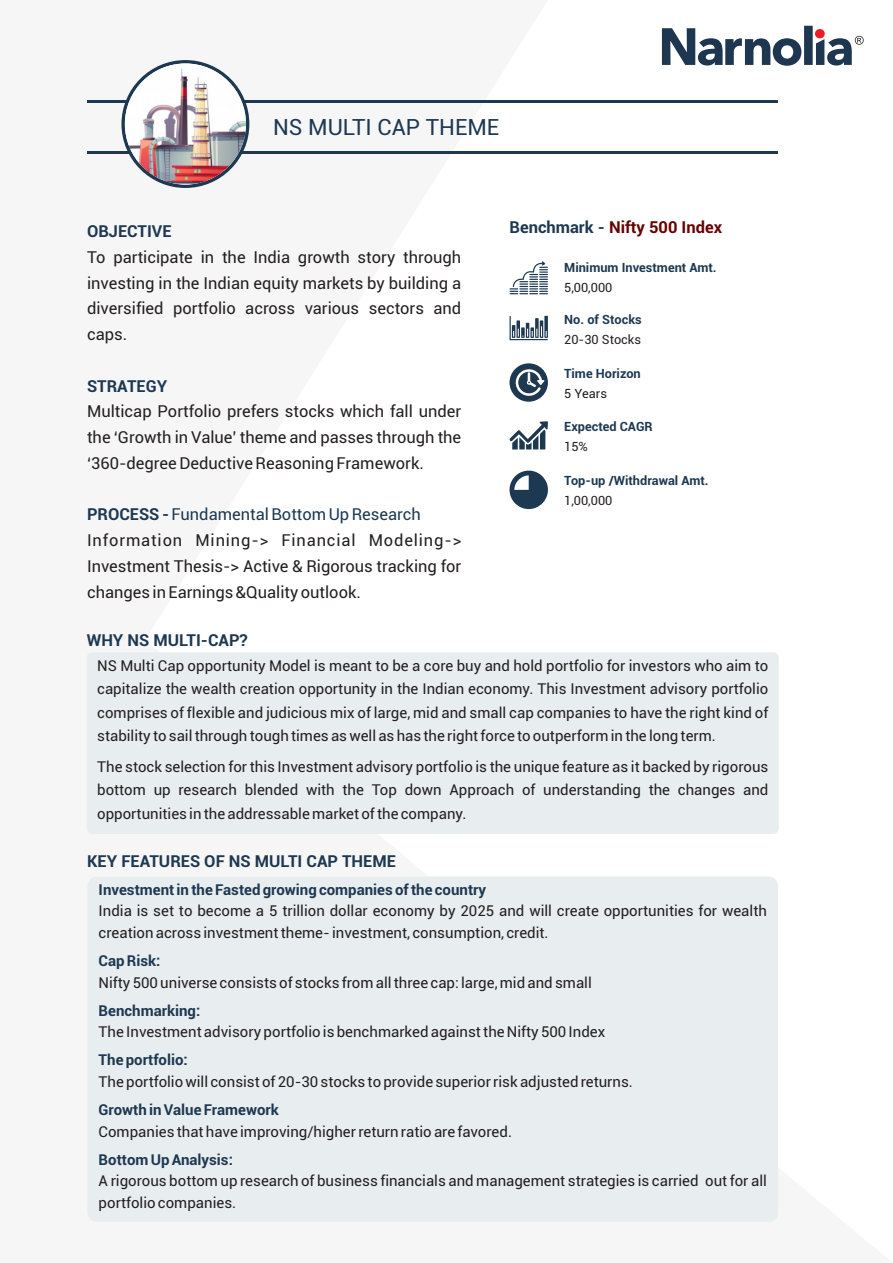
<style>
.page{position:relative;width:893px;height:1263px;background:#fff}
.page>*{position:absolute;margin:0;border:0;box-sizing:border-box;transform-origin:0 0}
.t1{font:22.5px "Roboto";color:#1d3851}
.t2{font:16.5px/25.8px "Roboto";color:#231f20;text-align:justify}
.t3{font:700 16.5px "Roboto";color:#1d3851}
.t4{font:16.5px "Roboto";color:#1d3851}
.t5{font:700 16.5px "Roboto";color:#670000}
.t6{font:15px/23.4px "Roboto";color:#231f20;text-align:justify}
.t7{font:700 15px "Roboto";color:#1d3851}
.t8{font:700 12.75px "Roboto";color:#1d3851}
.t9{font:12.75px "Roboto";color:#231f20}
.s1{font-weight:700}
.s2{color:#1d3851}
</style>
<div class="page">
<div style="left:87px;top:652px;width:692px;height:182px;background:#e8edf0;border-radius:5px"></div>
<div style="left:87px;top:876px;width:691px;height:346px;background:#e8edf0;border-radius:10px"></div>
<hr style="left:87px;top:100px;width:691px;height:3px;background:#1d3851">
<hr style="left:87px;top:152px;width:691px;height:2px;background:#1d3851">
<svg style="left:121px;top:60px;width:128px;height:128px"></svg>
<img style="left:125px;top:63px;width:121px;height:122px;border-radius:50%">
<svg style="left:509px;top:471px;width:39px;height:38px"></svg>
<svg style="left:509px;top:316px;width:39px;height:24px"></svg>
<svg style="left:509px;top:363px;width:39px;height:39px"></svg>
<svg style="left:509px;top:421px;width:39px;height:28px"></svg>
<svg style="left:509px;top:261px;width:39px;height:33px"></svg>
<svg style="left:662px;top:26px;width:202px;height:40px"></svg>
<h1 class="t1" style="left:273px;top:118px;width:228px">NS MULTI CAP THEME</h1>
<p class="t3" style="left:87px;top:225px;width:86px">OBJECTIVE</p>
<p class="t2" style="left:87px;top:246px;width:376px">To participate in the India growth story through investing in the Indian equity markets by building a diversified portfolio across various sectors and caps.</p>
<p class="t3" style="left:87px;top:379px;width:82px">STRATEGY</p>
<p class="t2" style="left:87px;top:400px;width:376px">Multicap Portfolio prefers stocks which fall under the ‘Growth in Value’ theme and passes through the ‘360-degree Deductive Reasoning Framework.</p>
<p class="t4" style="left:87px;top:508px;width:335px"><span class="s1">PROCESS -</span> Fundamental Bottom Up Research</p>
<p class="t2" style="left:87px;top:529px;width:376px">Information Mining-&gt; Financial Modeling-&gt; Investment Thesis-&gt; Active &amp; Rigorous tracking for changes in Earnings &amp;Quality outlook.</p>
<p class="t3" style="left:87px;top:633px;width:162px">WHY NS MULTI-CAP?</p>
<p class="t5" style="left:510px;top:221px;width:214px"><span class="s2">Benchmark -</span> Nifty 500 Index</p>
<p class="t8" style="left:564px;top:262px;width:154px">Minimum Investment Amt.</p>
<p class="t9" style="left:564px;top:282px;width:50px">5,00,000</p>
<p class="t8" style="left:564px;top:314px;width:79px">No. of Stocks</p>
<p class="t9" style="left:564px;top:334px;width:78px">20-30 Stocks</p>
<p class="t8" style="left:564px;top:369px;width:78px">Time Horizon</p>
<p class="t9" style="left:564px;top:388px;width:44px">5 Years</p>
<p class="t8" style="left:564px;top:421px;width:90px">Expected CAGR</p>
<p class="t9" style="left:564px;top:441px;width:25px">15%</p>
<p class="t8" style="left:564px;top:476px;width:146px">Top-up /Withdrawal Amt.</p>
<p class="t9" style="left:564px;top:496px;width:50px">1,00,000</p>
<p class="t6" style="left:97px;top:656px;width:673px">NS Multi Cap opportunity Model is meant to be a core buy and hold portfolio for investors who aim to capitalize the wealth creation opportunity in the Indian economy. This Investment advisory portfolio comprises of flexible and judicious mix of large, mid and small cap companies to have the right kind of stability to sail through tough times as well as has the right force to outperform in the long term.</p>
<p class="t6" style="left:97px;top:756px;width:673px">The stock selection for this Investment advisory portfolio is the unique feature as it backed by rigorous bottom up research blended with the Top down Approach of understanding the changes and opportunities in the addressable market of the company.</p>
<p class="t3" style="left:87px;top:855px;width:310px">KEY FEATURES OF NS MULTI CAP THEME</p>
<p class="t7" style="left:99px;top:883px;width:389px">Investment in the Fasted growing companies of the country</p>
<p class="t6" style="left:99px;top:902px;width:670px;line-height:21.6px">India is set to become a 5 trillion dollar economy by 2025 and will create opportunities for wealth creation across investment theme- investment, consumption, credit.</p>
<p class="t6" style="left:99px;top:972px;width:495px">Nifty 500 universe consists of stocks from all three cap: large, mid and small</p>
<p class="t7" style="left:99px;top:1004px;width:103px">Benchmarking:</p>
<p class="t7" style="left:99px;top:955px;width:63px">Cap Risk:</p>
<p class="t6" style="left:99px;top:1022px;width:508px">The Investment advisory portfolio is benchmarked against the Nifty 500 Index</p>
<p class="t7" style="left:99px;top:1054px;width:91px">The portfolio:</p>
<p class="t7" style="left:99px;top:1104px;width:182px">Growth in Value Framework</p>
<p class="t6" style="left:99px;top:1071px;width:536px">The portfolio will consist of 20-30 stocks to provide superior risk adjusted returns.</p>
<p class="t6" style="left:99px;top:1121px;width:415px">Companies that have improving/higher return ratio are favored.</p>
<p class="t7" style="left:99px;top:1153px;width:136px">Bottom Up Analysis:</p>
<p class="t6" style="left:99px;top:1172px;width:670px;line-height:21.6px">A rigorous bottom up research of business financials and management strategies is carried out for all portfolio companies.</p>
</div>
